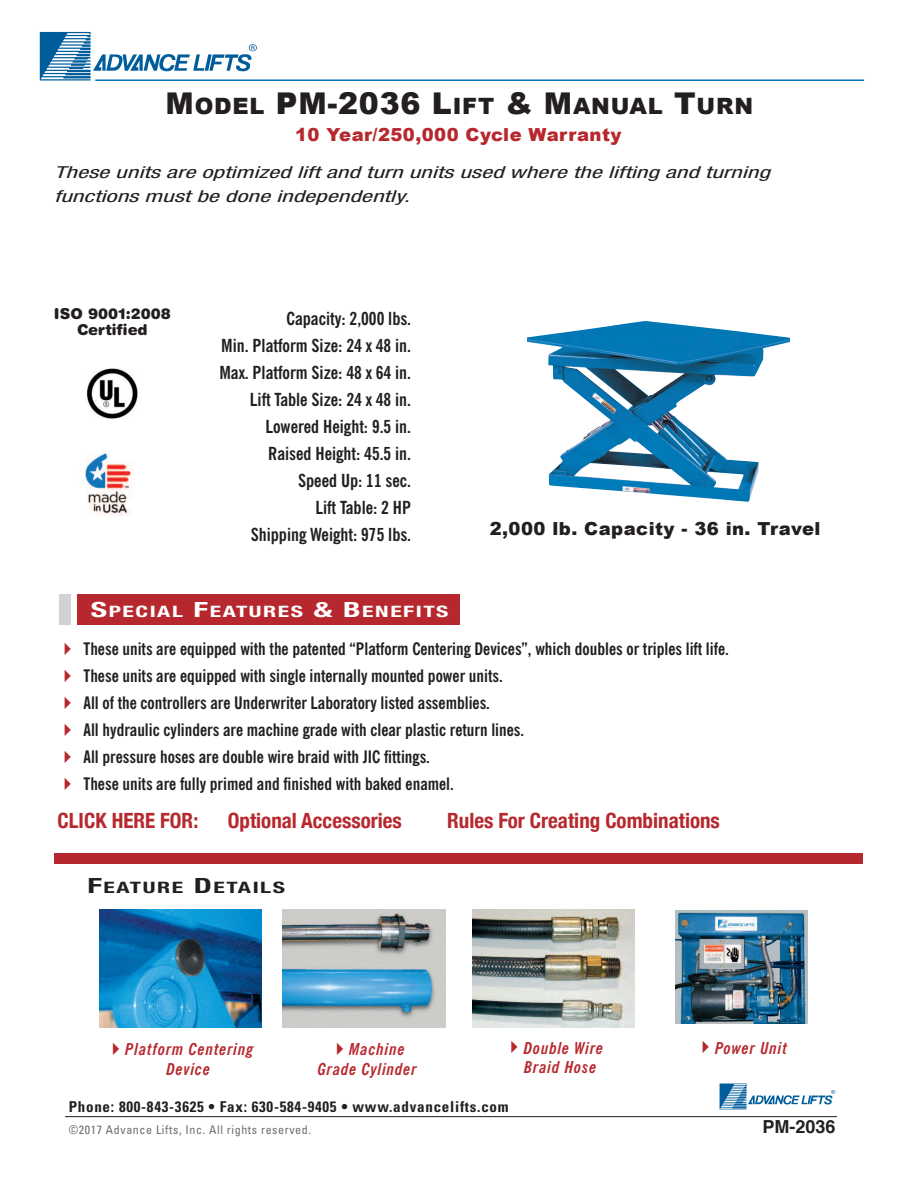
<style>
.page{position:relative;width:918px;height:1188px;background:#fff}
.page>*{position:absolute;margin:0;border:0;box-sizing:border-box;transform-origin:0 0}
.t1{font:900 22.5px "Arial";letter-spacing:.035em;color:#231f20}
.t2{font:700 condensed 21px "Helvetica Neue";color:#b7282e}
.t3{font:700 condensed 18px/27px "News Gothic BT";color:#231f20;text-align:right}
.t4{font:900 18px "Arial";letter-spacing:.025em;color:#231f20}
.t5{font:900 18px "Arial";letter-spacing:.025em;color:#b7282e}
.t6{font:700 18px "Helvetica";color:#231f20}
.t7{font:700 condensed 17.25px "News Gothic BT";color:#231f20}
.t8{font:italic condensed 16.5px/24px "Helvetica Neue";letter-spacing:.005em;color:#231f20;scale:1.5 1}
.t9{font:italic 700 condensed 16.5px/19.8px "News Gothic BT";letter-spacing:.05em;color:#b7282e}
.t10{font:700 condensed 15.75px "Helvetica Neue";letter-spacing:.065em;color:#fff;scale:1.5 1}
.t11{font:700 condensed 15.75px "Helvetica Neue";letter-spacing:.065em;color:#231f20;scale:1.5 1}
.t12{font:700 condensed 15px "Univers";letter-spacing:.05em;color:#231f20}
.t13{font:900 15px/16.5px "Helvetica Rounded";color:#231f20;text-align:center}
.t14{font:condensed 12px "Univers";letter-spacing:.05em;color:#6c6d70}
.s1{font-size:30px}
.s2{font-size:21px}
.s3{color:#b7282e}
</style>
<div class="page">
<svg style="left:720px;top:1084px;width:115px;height:25px"></svg>
<hr style="left:65px;top:1116px;width:772px;height:1px;background:#231f20">
<svg style="left:40px;top:32px;width:217px;height:48px"></svg>
<hr style="left:95px;top:80px;width:769px;height:1px;background:#0072bc">
<img style="left:527px;top:321px;width:263px;height:181px">
<div style="left:59px;top:595px;width:11px;height:30px;background:#d1d2d4"></div>
<div style="left:78px;top:595px;width:382px;height:30px;background:#b7282e"></div>
<img style="left:99px;top:910px;width:163px;height:118px">
<img style="left:283px;top:910px;width:162px;height:118px">
<img style="left:472px;top:910px;width:163px;height:118px">
<img style="left:675px;top:911px;width:132px;height:113px">
<div style="left:54px;top:853px;width:809px;height:11px;background:#b7282e"></div>
<img style="left:86px;top:369px;width:52px;height:50px">
<img style="left:85px;top:453px;width:48px;height:63px">
<h1 class="t1" style="left:166px;top:90px;width:589px"><span class="s1">M</span>odel <span class="s1">PM-2036 l</span>ifT <span class="s1">&amp; M</span>anual <span class="s1">T</span>urn</h1>
<p class="t5" style="left:295px;top:122px;width:328px">10 Year/250,000 Cycle Warranty</p>
<p class="t8" style="left:54px;top:162px;width:479px">These units are optimized lift and turn units used where the lifting and turning functions must be done independently.</p>
<p class="t13" style="left:54px;top:306px;width:118px">ISO 9001:2008<br>Certified</p>
<p class="t3" style="left:219px;top:307px;width:193px">Capacity: 2,000 lbs.<br>Min. Platform Size: 24 x 48 in.<br>Max. Platform Size: 48 x 64 in.<br>Lift Table Size: 24 x 48 in.<br>Lowered Height: 9.5 in.<br>Raised Height: 45.5 in.<br>Speed Up: 11 sec.<br>Lift Table: 2 HP<br>Shipping Weight: 975 lbs.</p>
<p class="t4" style="left:490px;top:515px;width:332px">2,000 lb. Capacity - 36 in. Travel</p>
<p class="t10" style="left:91px;top:606px;width:240px"><span class="s2">S</span>PECIAL <span class="s2">F</span>EATURES <span class="s2">&amp; B</span>ENEFITS</p>
<p class="t7" style="left:58px;top:642px;width:673px"><span class="s3">✔</span> These units are equipped with the patented “Platform Centering Devices”, which doubles or triples lift life.</p>
<p class="t7" style="left:58px;top:669px;width:447px"><span class="s3">✔</span> These units are equipped with single internally mounted power units.</p>
<p class="t7" style="left:58px;top:696px;width:434px"><span class="s3">✔</span> All of the controllers are Underwriter Laboratory listed assemblies.</p>
<p class="t7" style="left:58px;top:723px;width:468px"><span class="s3">✔</span> All hydraulic cylinders are machine grade with clear plastic return lines.</p>
<p class="t7" style="left:58px;top:750px;width:374px"><span class="s3">✔</span> All pressure hoses are double wire braid with JIC fittings.</p>
<p class="t7" style="left:58px;top:777px;width:398px"><span class="s3">✔</span> These units are fully primed and finished with baked enamel.</p>
<p class="t2" style="left:58px;top:807px;width:142px">CLICK HERE FOR:</p>
<p class="t2" style="left:228px;top:807px;width:176px">Optional Accessories</p>
<p class="t2" style="left:447px;top:807px;width:274px">Rules For Creating Combinations</p>
<p class="t11" style="left:87px;top:882px;width:133px"><span class="s2">F</span>EATURE <span class="s2">D</span>ETAILS</p>
<p class="t9" style="left:167px;top:1041px;width:89px;text-indent:-61px">✔Platform Centering<br>Device</p>
<p class="t9" style="left:318px;top:1041px;width:100px;text-align:center">✔Machine<br>Grade Cylinder</p>
<p class="t9" style="left:524px;top:1039px;width:81px;text-indent:-20px">✔Double Wire<br>Braid Hose</p>
<p class="t9" style="left:696px;top:1039px;width:93px">✔Power Unit</p>
<p class="t12" style="left:69px;top:1101px;width:441px">Phone: 800-843-3625 • Fax: 630-584-9405 • www.advancelifts.com</p>
<p class="t14" style="left:69px;top:1125px;width:244px">©2017 Advance Lifts, Inc. All rights reserved.</p>
<p class="t6" style="left:763px;top:1119px;width:75px">PM-2036</p>
</div>
